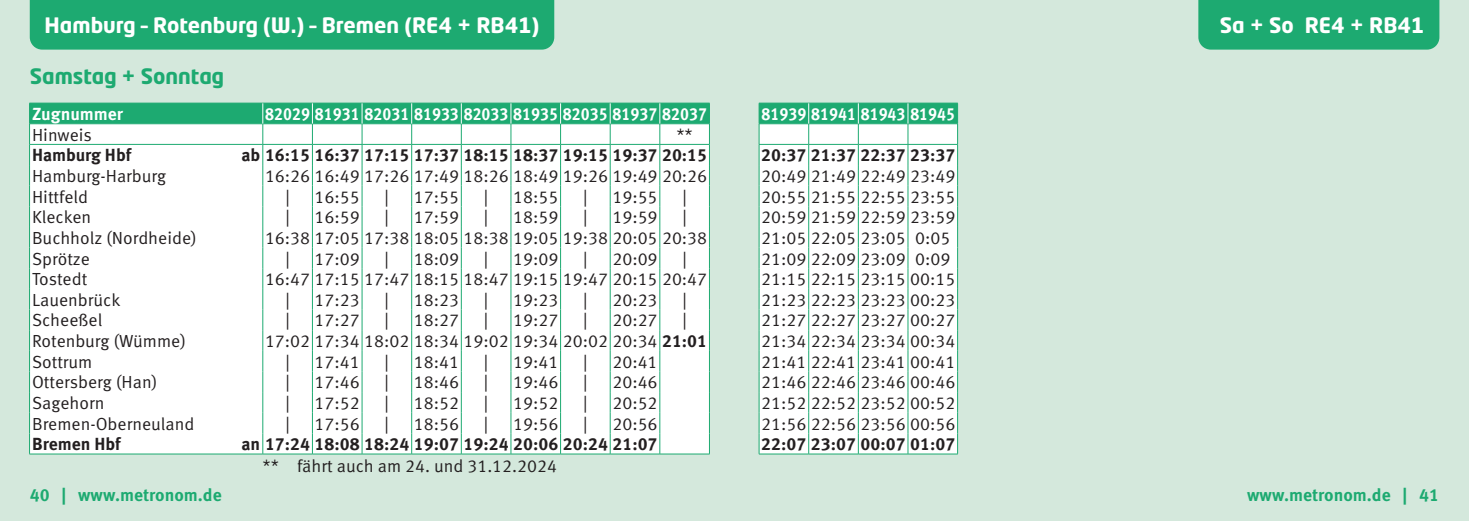
<style>
.page{position:relative;width:1469px;height:521px;background:#fff}
.page>*{position:absolute;margin:0;border:0;box-sizing:border-box;transform-origin:0 0}
.t1{font:700 21px "Neo Tech Std";color:#fff}
.t2{font:700 21px "Neo Tech Std";color:#1daa71}
.Tabelle_GT{font:17.5px "Meta Pro Norm";color:#231f20}
.Tabelle_GT-2{font:700 17.5px "Meta Pro";color:#231f20}
.Tabelle_GT-3{font:700 17.5px "Meta Pro";color:#fff;scale:.9 1}
.t3{font:700 17.5px "Meta Pro";color:#1daa71}
.Tabelle_GT-4{font:700 17.5px "Meta Pro";color:#fff}
.s1{font-family:"Meta Pro";font-weight:700}
</style>
<div class="page">
<div style="left:734px;top:0;width:734px;height:521px;background:#d4e8dc"></div>
<div style="left:0;top:0;width:734px;height:521px;background:#d4e8dc"></div>
<div style="left:1198px;top:0;width:241px;height:50px;background:#1daa71"></div>
<div style="left:30px;top:0;width:524px;height:50px;background:#1daa71"></div>
<hr style="left:29px;top:454px;width:234px;height:1px;background:#1daa71">
<hr style="left:263px;top:454px;width:49px;height:1px;background:#1daa71">
<hr style="left:312px;top:454px;width:50px;height:1px;background:#1daa71">
<hr style="left:362px;top:454px;width:50px;height:1px;background:#1daa71">
<hr style="left:412px;top:454px;width:49px;height:1px;background:#1daa71">
<hr style="left:461px;top:454px;width:50px;height:1px;background:#1daa71">
<hr style="left:511px;top:454px;width:49px;height:1px;background:#1daa71">
<hr style="left:560px;top:454px;width:50px;height:1px;background:#1daa71">
<hr style="left:610px;top:454px;width:50px;height:1px;background:#1daa71">
<hr style="left:660px;top:454px;width:49px;height:1px;background:#1daa71">
<hr style="left:759px;top:454px;width:49px;height:1px;background:#1daa71">
<hr style="left:808px;top:454px;width:50px;height:1px;background:#1daa71">
<hr style="left:858px;top:454px;width:50px;height:1px;background:#1daa71">
<hr style="left:908px;top:454px;width:49px;height:1px;background:#1daa71">
<svg style="left:29px;top:103px;width:929px;height:351px;background:#ebf7f2"></svg>
<p class="t1" style="left:45px;top:12px;width:496px">Hamburg – Rotenburg (W.) – Bremen (RE4 + RB41)</p>
<p class="t1" style="left:1219px;top:12px;width:206px">Sa + So RE4 + RB41</p>
<p class="t2" style="left:30px;top:63px;width:196px">Samstag + Sonntag</p>
<p class="Tabelle_GT-4" style="left:32px;top:100px;width:93px">Zugnummer</p>
<p class="Tabelle_GT-3" style="left:265px;top:100px;width:492px">82029 81931 82031 81933 82033 81935 82035 81937 82037</p>
<p class="Tabelle_GT-3" style="left:761px;top:100px;width:217px">81939 81941 81943 81945</p>
<p class="Tabelle_GT" style="left:32px;top:121px;width:61px">Hinweis</p>
<p class="Tabelle_GT" style="left:676px;top:121px;width:18px">**</p>
<p class="Tabelle_GT-2" style="left:32px;top:142px;width:101px">Hamburg Hbf</p>
<p class="Tabelle_GT-2" style="left:241px;top:142px;width:467px">ab 16:15 16:37 17:15 17:37 18:15 18:37 19:15 19:37 20:15</p>
<p class="Tabelle_GT-2" style="left:761px;top:142px;width:196px">20:37 21:37 22:37 23:37</p>
<p class="Tabelle_GT" style="left:32px;top:163px;width:135px">Hamburg-Harburg</p>
<p class="Tabelle_GT" style="left:265px;top:163px;width:444px">16:26 16:49 17:26 17:49 18:26 18:49 19:26 19:49 20:26</p>
<p class="Tabelle_GT" style="left:761px;top:163px;width:196px">20:49 21:49 22:49 23:49</p>
<p class="Tabelle_GT" style="left:32px;top:183px;width:58px">Hittfeld</p>
<p class="Tabelle_GT" style="left:285px;top:183px;width:6px">|</p>
<p class="Tabelle_GT" style="left:314px;top:183px;width:47px">16:55</p>
<p class="Tabelle_GT" style="left:384px;top:183px;width:6px">|</p>
<p class="Tabelle_GT" style="left:414px;top:183px;width:47px">17:55</p>
<p class="Tabelle_GT" style="left:484px;top:183px;width:6px">|</p>
<p class="Tabelle_GT" style="left:513px;top:183px;width:47px">18:55</p>
<p class="Tabelle_GT" style="left:583px;top:183px;width:6px">|</p>
<p class="Tabelle_GT" style="left:612px;top:183px;width:47px">19:55</p>
<p class="Tabelle_GT" style="left:682px;top:183px;width:6px">|</p>
<p class="Tabelle_GT" style="left:761px;top:183px;width:196px">20:55 21:55 22:55 23:55</p>
<p class="Tabelle_GT" style="left:32px;top:204px;width:61px">Klecken</p>
<p class="Tabelle_GT" style="left:285px;top:204px;width:6px">|</p>
<p class="Tabelle_GT" style="left:314px;top:204px;width:47px">16:59</p>
<p class="Tabelle_GT" style="left:384px;top:204px;width:6px">|</p>
<p class="Tabelle_GT" style="left:414px;top:204px;width:47px">17:59</p>
<p class="Tabelle_GT" style="left:484px;top:204px;width:6px">|</p>
<p class="Tabelle_GT" style="left:513px;top:204px;width:47px">18:59</p>
<p class="Tabelle_GT" style="left:583px;top:204px;width:6px">|</p>
<p class="Tabelle_GT" style="left:612px;top:204px;width:47px">19:59</p>
<p class="Tabelle_GT" style="left:682px;top:204px;width:6px">|</p>
<p class="Tabelle_GT" style="left:761px;top:204px;width:196px">20:59 21:59 22:59 23:59</p>
<p class="Tabelle_GT" style="left:32px;top:225px;width:166px">Buchholz (Nordheide)</p>
<p class="Tabelle_GT" style="left:265px;top:225px;width:444px">16:38 17:05 17:38 18:05 18:38 19:05 19:38 20:05 20:38</p>
<p class="Tabelle_GT" style="left:761px;top:225px;width:146px">21:05 22:05 23:05</p>
<p class="Tabelle_GT" style="left:915px;top:225px;width:37px">0:05</p>
<p class="Tabelle_GT" style="left:32px;top:245px;width:59px">Sprötze</p>
<p class="Tabelle_GT" style="left:285px;top:245px;width:6px">|</p>
<p class="Tabelle_GT" style="left:314px;top:245px;width:47px">17:09</p>
<p class="Tabelle_GT" style="left:384px;top:245px;width:6px">|</p>
<p class="Tabelle_GT" style="left:414px;top:245px;width:47px">18:09</p>
<p class="Tabelle_GT" style="left:484px;top:245px;width:6px">|</p>
<p class="Tabelle_GT" style="left:513px;top:245px;width:47px">19:09</p>
<p class="Tabelle_GT" style="left:583px;top:245px;width:6px">|</p>
<p class="Tabelle_GT" style="left:612px;top:245px;width:47px">20:09</p>
<p class="Tabelle_GT" style="left:682px;top:245px;width:6px">|</p>
<p class="Tabelle_GT" style="left:761px;top:245px;width:146px">21:09 22:09 23:09</p>
<p class="Tabelle_GT" style="left:915px;top:245px;width:37px">0:09</p>
<p class="Tabelle_GT" style="left:32px;top:266px;width:57px">Tostedt</p>
<p class="Tabelle_GT" style="left:265px;top:266px;width:444px">16:47 17:15 17:47 18:15 18:47 19:15 19:47 20:15 20:47</p>
<p class="Tabelle_GT" style="left:761px;top:266px;width:196px">21:15 22:15 23:15 00:15</p>
<p class="Tabelle_GT" style="left:32px;top:286px;width:90px">Lauenbrück</p>
<p class="Tabelle_GT" style="left:285px;top:286px;width:6px">|</p>
<p class="Tabelle_GT" style="left:314px;top:286px;width:47px">17:23</p>
<p class="Tabelle_GT" style="left:384px;top:286px;width:6px">|</p>
<p class="Tabelle_GT" style="left:414px;top:286px;width:47px">18:23</p>
<p class="Tabelle_GT" style="left:484px;top:286px;width:6px">|</p>
<p class="Tabelle_GT" style="left:513px;top:286px;width:47px">19:23</p>
<p class="Tabelle_GT" style="left:583px;top:286px;width:6px">|</p>
<p class="Tabelle_GT" style="left:612px;top:286px;width:47px">20:23</p>
<p class="Tabelle_GT" style="left:682px;top:286px;width:6px">|</p>
<p class="Tabelle_GT" style="left:761px;top:286px;width:196px">21:23 22:23 23:23 00:23</p>
<p class="Tabelle_GT" style="left:32px;top:307px;width:72px">Scheeßel</p>
<p class="Tabelle_GT" style="left:285px;top:307px;width:6px">|</p>
<p class="Tabelle_GT" style="left:314px;top:307px;width:47px">17:27</p>
<p class="Tabelle_GT" style="left:384px;top:307px;width:6px">|</p>
<p class="Tabelle_GT" style="left:414px;top:307px;width:47px">18:27</p>
<p class="Tabelle_GT" style="left:484px;top:307px;width:6px">|</p>
<p class="Tabelle_GT" style="left:513px;top:307px;width:47px">19:27</p>
<p class="Tabelle_GT" style="left:583px;top:307px;width:6px">|</p>
<p class="Tabelle_GT" style="left:612px;top:307px;width:47px">20:27</p>
<p class="Tabelle_GT" style="left:682px;top:307px;width:6px">|</p>
<p class="Tabelle_GT" style="left:761px;top:307px;width:196px">21:27 22:27 23:27 00:27</p>
<p class="Tabelle_GT" style="left:32px;top:328px;width:155px">Rotenburg (Wümme)</p>
<p class="Tabelle_GT" style="left:265px;top:328px;width:444px">17:02 17:34 18:02 18:34 19:02 19:34 20:02 20:34 <span class="s1">21:01</span></p>
<p class="Tabelle_GT" style="left:761px;top:328px;width:196px">21:34 22:34 23:34 00:34</p>
<p class="Tabelle_GT" style="left:32px;top:348px;width:62px">Sottrum</p>
<p class="Tabelle_GT" style="left:285px;top:348px;width:6px">|</p>
<p class="Tabelle_GT" style="left:314px;top:348px;width:47px">17:41</p>
<p class="Tabelle_GT" style="left:384px;top:348px;width:6px">|</p>
<p class="Tabelle_GT" style="left:414px;top:348px;width:47px">18:41</p>
<p class="Tabelle_GT" style="left:484px;top:348px;width:6px">|</p>
<p class="Tabelle_GT" style="left:513px;top:348px;width:47px">19:41</p>
<p class="Tabelle_GT" style="left:583px;top:348px;width:6px">|</p>
<p class="Tabelle_GT" style="left:612px;top:348px;width:47px">20:41</p>
<p class="Tabelle_GT" style="left:761px;top:348px;width:196px">21:41 22:41 23:41 00:41</p>
<p class="Tabelle_GT" style="left:32px;top:369px;width:127px">Ottersberg (Han)</p>
<p class="Tabelle_GT" style="left:285px;top:369px;width:6px">|</p>
<p class="Tabelle_GT" style="left:314px;top:369px;width:47px">17:46</p>
<p class="Tabelle_GT" style="left:384px;top:369px;width:6px">|</p>
<p class="Tabelle_GT" style="left:414px;top:369px;width:47px">18:46</p>
<p class="Tabelle_GT" style="left:484px;top:369px;width:6px">|</p>
<p class="Tabelle_GT" style="left:513px;top:369px;width:47px">19:46</p>
<p class="Tabelle_GT" style="left:583px;top:369px;width:6px">|</p>
<p class="Tabelle_GT" style="left:612px;top:369px;width:47px">20:46</p>
<p class="Tabelle_GT" style="left:761px;top:369px;width:196px">21:46 22:46 23:46 00:46</p>
<p class="Tabelle_GT" style="left:32px;top:390px;width:74px">Sagehorn</p>
<p class="Tabelle_GT" style="left:285px;top:390px;width:6px">|</p>
<p class="Tabelle_GT" style="left:314px;top:390px;width:47px">17:52</p>
<p class="Tabelle_GT" style="left:384px;top:390px;width:6px">|</p>
<p class="Tabelle_GT" style="left:414px;top:390px;width:47px">18:52</p>
<p class="Tabelle_GT" style="left:484px;top:390px;width:6px">|</p>
<p class="Tabelle_GT" style="left:513px;top:390px;width:47px">19:52</p>
<p class="Tabelle_GT" style="left:583px;top:390px;width:6px">|</p>
<p class="Tabelle_GT" style="left:612px;top:390px;width:47px">20:52</p>
<p class="Tabelle_GT" style="left:761px;top:390px;width:196px">21:52 22:52 23:52 00:52</p>
<p class="Tabelle_GT" style="left:32px;top:410px;width:164px">Bremen-Oberneuland</p>
<p class="Tabelle_GT" style="left:285px;top:410px;width:6px">|</p>
<p class="Tabelle_GT" style="left:314px;top:410px;width:47px">17:56</p>
<p class="Tabelle_GT" style="left:384px;top:410px;width:6px">|</p>
<p class="Tabelle_GT" style="left:414px;top:410px;width:47px">18:56</p>
<p class="Tabelle_GT" style="left:484px;top:410px;width:6px">|</p>
<p class="Tabelle_GT" style="left:513px;top:410px;width:47px">19:56</p>
<p class="Tabelle_GT" style="left:583px;top:410px;width:6px">|</p>
<p class="Tabelle_GT" style="left:612px;top:410px;width:47px">20:56</p>
<p class="Tabelle_GT" style="left:761px;top:410px;width:196px">21:56 22:56 23:56 00:56</p>
<p class="Tabelle_GT-2" style="left:32px;top:430px;width:90px">Bremen Hbf</p>
<p class="Tabelle_GT-2" style="left:241px;top:430px;width:417px">an 17:24 18:08 18:24 19:07 19:24 20:06 20:24 21:07</p>
<p class="Tabelle_GT-2" style="left:761px;top:430px;width:196px">22:07 23:07 00:07 01:07</p>
<p class="Tabelle_GT" style="left:262px;top:453px;width:296px">** fährt auch am 24. und 31.12.2024</p>
<p class="t3" style="left:30px;top:481px;width:193px">40 | www.metronom.de</p>
<p class="t3" style="left:1247px;top:481px;width:193px">www.metronom.de | 41</p>
</div>
